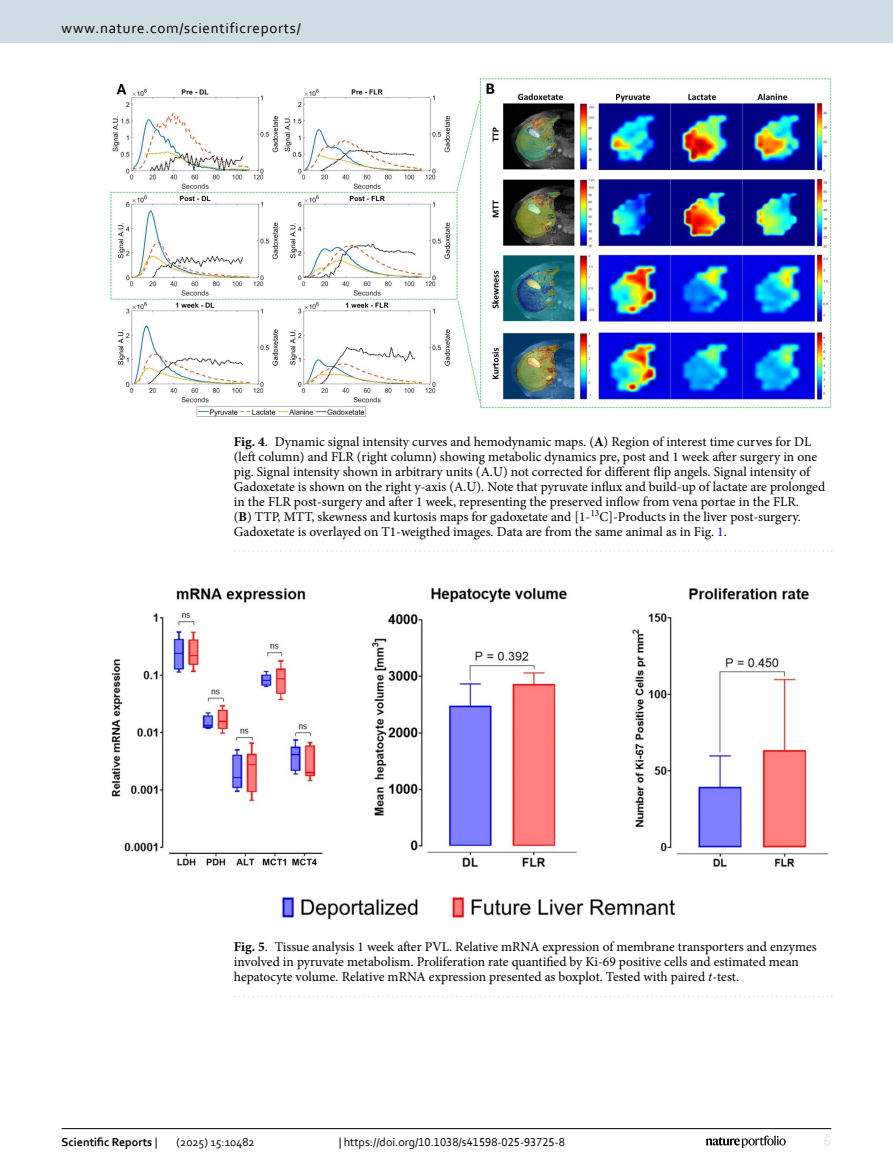
<style>
.page{position:relative;width:893px;height:1174px;background:#fff}
.page>*{position:absolute;margin:0;border:0;box-sizing:border-box;transform-origin:0 0}
.t1{font:15px "Corbel";letter-spacing:.05em;color:#000}
.t2{font:15px "Corbel";color:#d9e4eb}
.Figure_Caption{font:13.5px/15px "Minion Pro";letter-spacing:-.005em;color:#000}
.t3{font:12px "Corbel";color:#000}
.t4{font:700 12px "Corbel";color:#000}
.s1{font-weight:700}
.s2{color:#00f}
.s3{font-style:italic}
.s4{font-weight:400}
</style>
<div class="page">
<img style="left:111px;top:587px;width:718px;height:333px">
<svg style="left:235px;top:996px;width:597px;height:1px"></svg>
<img style="left:108px;top:76px;width:723px;height:341px">
<svg style="left:235px;top:550px;width:597px;height:2px"></svg>
<hr style="left:62px;top:1128px;width:769px;height:1px;background:#000">
<svg style="left:706px;top:1135px;width:80px;height:12px"></svg>
<div style="left:0;top:0;width:893px;height:43px;background:#cedde4"></div>
<p class="t1" style="left:62px;top:18px;width:241px">www.nature.com/scientificreports/</p>
<p class="Figure_Caption" style="left:234px;top:434px;width:593px"><span class="s1">Fig. 4</span>. Dynamic signal intensity curves and hemodynamic maps. (<span class="s1">A</span>) Region of interest time curves for DL (left column) and FLR (right column) showing metabolic dynamics pre, post and 1 week after surgery in one pig. Signal intensity shown in arbitrary units (A.U) not corrected for different flip angels. Signal intensity of Gadoxetate is shown on the right y-axis (A.U). Note that pyruvate influx and build-up of lactate are prolonged in the FLR post-surgery and after 1 week, representing the preserved inflow from vena portae in the FLR.<br>(<span class="s1">B</span>) TTP, MTT, skewness and kurtosis maps for gadoxetate and [1-<sup>13</sup>C]-Products in the liver post-surgery.<br>Gadoxetate is overlayed on T1-weigthed images. Data are from the same animal as in Fig. <span class="s2">1</span>.</p>
<p class="Figure_Caption" style="left:234px;top:939px;width:584px"><span class="s1">Fig. 5</span>. Tissue analysis 1 week after PVL. Relative mRNA expression of membrane transporters and enzymes involved in pyruvate metabolism. Proliferation rate quantified by Ki-69 positive cells and estimated mean hepatocyte volume. Relative mRNA expression presented as boxplot. Tested with paired <span class="s3">t</span>-test.</p>
<p class="t4" style="left:62px;top:1134px;width:97px">Scientific Reports <span class="s4">|</span></p>
<p class="t3" style="left:177px;top:1134px;width:80px">(2025) 15:10482</p>
<p class="t3" style="left:339px;top:1134px;width:228px">| https://doi.org/10.1038/s41598-025-93725-8</p>
<p class="t2" style="left:824px;top:1132px;width:9px">6</p>
</div>
